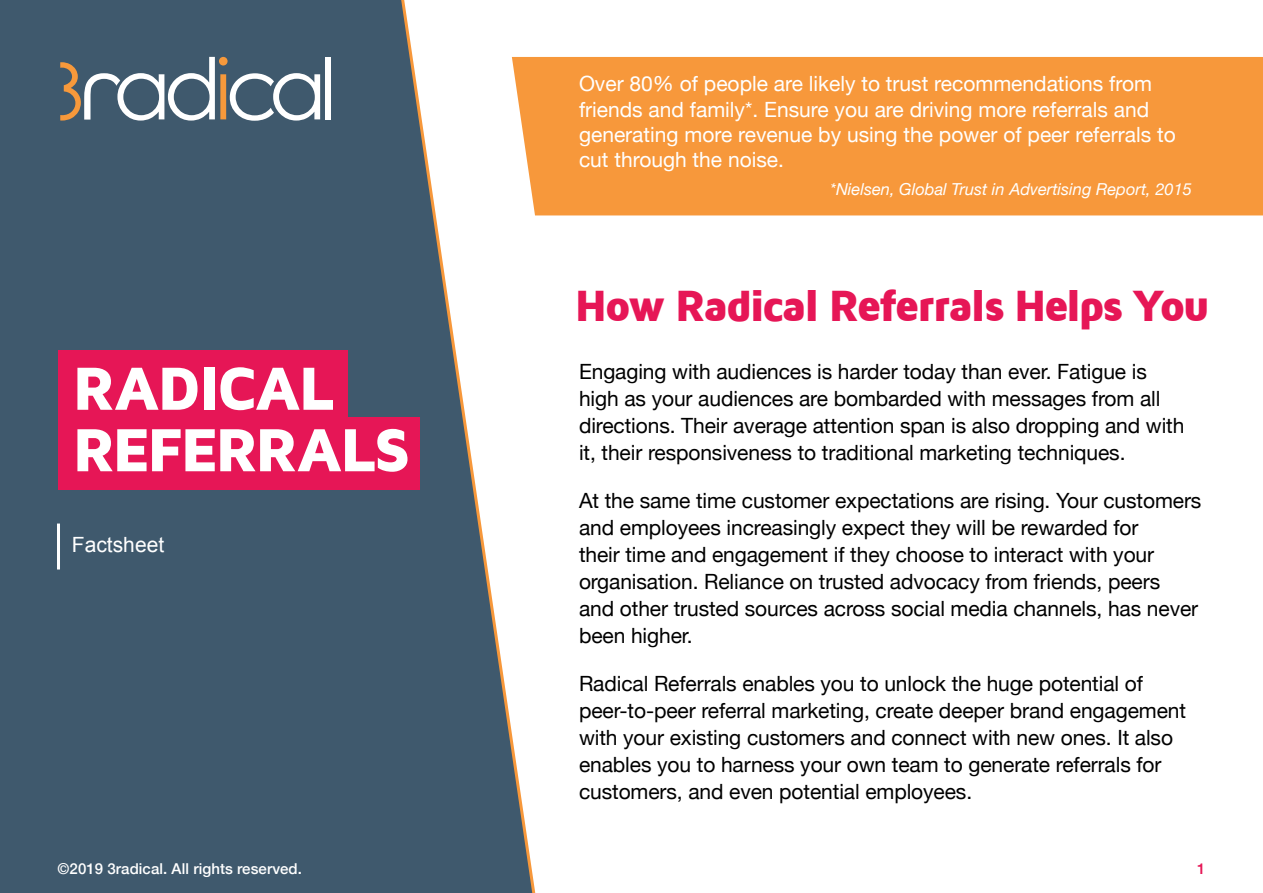
<style>
.page{position:relative;width:1263px;height:893px;background:#fff}
.page>*{position:absolute;margin:0;border:0;box-sizing:border-box;transform-origin:0 0}
.t1{font:900 63px/61.5px "Maven Pro";letter-spacing:-.05em;color:#fff}
.t2{font:900 45px "Maven Pro";letter-spacing:-.065em;color:#e61656}
.t3{font:21px/27px "Helvetica Neue";letter-spacing:-.005em;color:#000}
.t4{font:21px/25.2px "Helvetica Neue";color:#fff}
.t5{font:21px "Arial";color:#fff}
.t6{font:italic 16.5px "Helvetica Neue";color:#fff}
.t7{font:500 15px "Helvetica Neue";letter-spacing:.005em;color:#fff}
.t8{font:500 15px "Helvetica Neue";color:#e61656}
</style>
<div class="page">
<div style="left:532px;top:57px;width:731px;height:158px;background:#f7983b"></div>
<svg style="left:0;top:0;width:532px;height:893px;background:#596e7f"></svg>
<div style="left:325px;top:57px;width:6px;height:62px;background:#fff"></div>
<svg style="left:60px;top:57px;width:260px;height:64px"></svg>
<div style="left:58px;top:351px;width:290px;height:73px;background:#e61656"></div>
<div style="left:58px;top:417px;width:362px;height:73px;background:#e61656"></div>
<hr style="left:57px;top:524px;width:3px;height:45px;background:#fff">
<p class="t4" style="left:579px;top:73px;width:598px">Over 80% of people are likely to trust recommendations from friends and family*. Ensure you are driving more referrals and generating more revenue by using the power of peer referrals to cut through the noise.</p>
<p class="t6" style="left:830px;top:177px;width:363px">*Nielsen, Global Trust in Advertising Report, 2015</p>
<h1 class="t1" style="left:72px;top:358px;width:341px">RADICAL<br>REFERRALS</h1>
<p class="t5" style="left:72px;top:531px;width:94px">Factsheet</p>
<h2 class="t2" style="left:574px;top:281px;width:637px">How Radical Referrals Helps You</h2>
<p class="t3" style="left:579px;top:359px;width:607px">Engaging with audiences is harder today than ever. Fatigue is high as your audiences are bombarded with messages from all directions. Their average attention span is also dropping and with it, their responsiveness to traditional marketing techniques.</p>
<p class="t3" style="left:579px;top:488px;width:624px">At the same time customer expectations are rising. Your customers and employees increasingly expect they will be rewarded for<br>their time and engagement if they choose to interact with your organisation. Reliance on trusted advocacy from friends, peers<br>and other trusted sources across social media channels, has never been higher.</p>
<p class="t3" style="left:579px;top:671px;width:608px">Radical Referrals enables you to unlock the huge potential of peer-to-peer referral marketing, create deeper brand engagement with your existing customers and connect with new ones. It also enables you to harness your own team to generate referrals for customers, and even potential employees.</p>
<p class="t7" style="left:58px;top:857px;width:246px">©2019 3radical. All rights reserved.</p>
<p class="t8" style="left:1197px;top:857px;width:10px">1</p>
</div>
